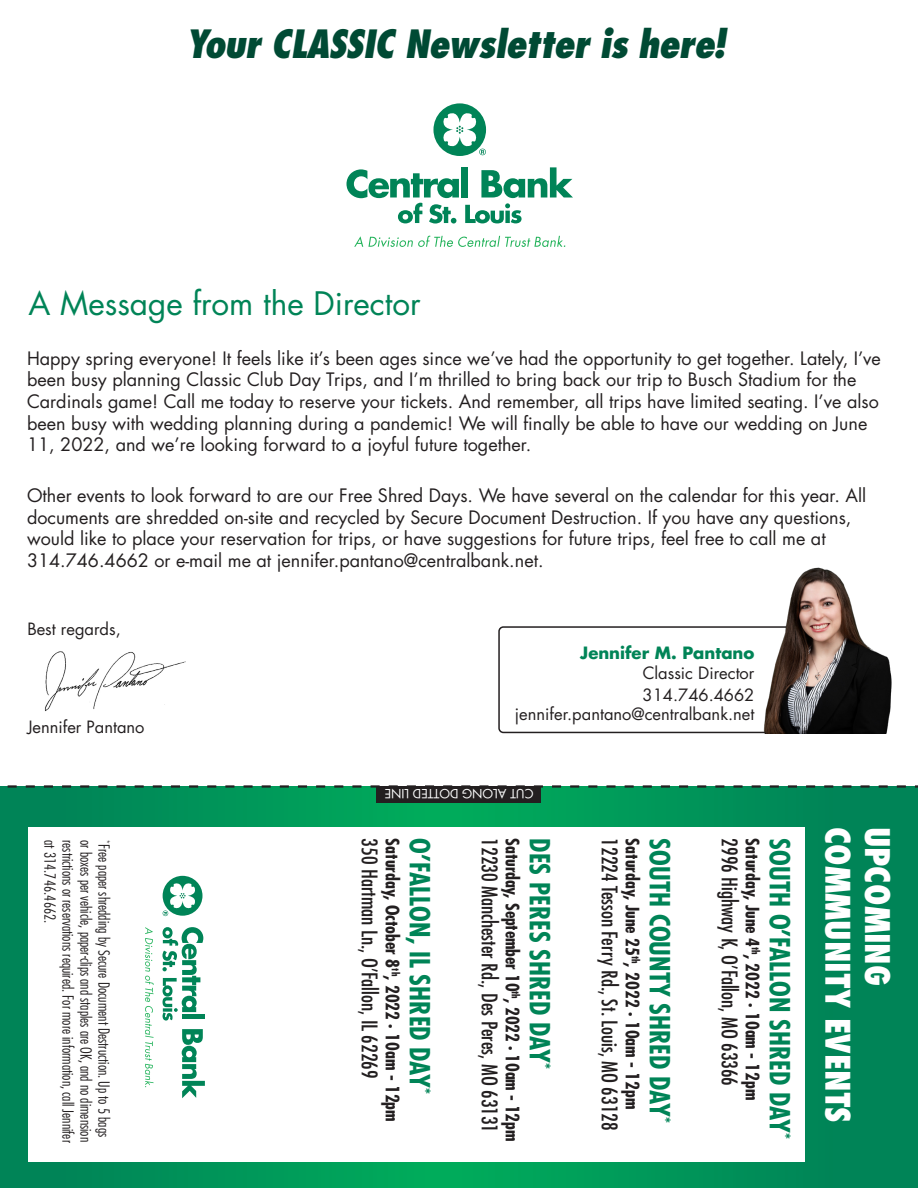
<style>
.page{position:relative;width:918px;height:1188px;background:#fff}
.page>*{position:absolute;margin:0;border:0;box-sizing:border-box;transform-origin:0 0}
.t1{font:italic 800 condensed 37.95px "Futura Std";letter-spacing:-.02em;color:#004a34}
.t2{font:800 condensed 33px "Futura Std";color:#fff}
.t3{font:31.5px "Futura Std";color:#008457}
.t4{font:700 condensed 27px "Futura Std";color:#008457}
.t5{font:condensed 21px "Futura Std";color:#231f20}
.t6{font:18px/21.6px "Futura Std";color:#231f20}
.t7{font:700 condensed 18px "Futura Std";color:#231f20}
.t8{font:16.5px/19.8px "Futura Std";color:#231f20;text-align:right}
.t9{font:700 16.5px/19.8px "Futura Std";color:#008457;text-align:right}
.t10{font:700 condensed 15.75px "Futura Std";color:#008457}
.t11{font:300 condensed 15px "Futura Std";color:#231f20}
.t12{font:12.3px "Futura Std";color:#fff}
.t13{font:300 condensed 8.7px "Futura Std";color:#231f20}
.s1{font-weight:400;color:#231f20}
</style>
<div class="page">
<img style="left:45px;top:651px;width:141px;height:61px">
<svg style="left:433px;top:103px;width:53px;height:53px"></svg>
<svg style="left:440px;top:110px;width:46px;height:45px"></svg>
<svg style="left:354px;top:236px;width:211px;height:11px"></svg>
<div style="left:462px;top:167px;width:6px;height:31px;background:#008457"></div>
<svg style="left:347px;top:169px;width:112px;height:55px"></svg>
<svg style="left:465px;top:167px;width:108px;height:56px"></svg>
<div style="left:498px;top:626px;width:351px;height:107px;border:2px solid #231f20;border-radius:4px"></div>
<img style="left:760px;top:567px;width:132px;height:166px">
<svg style="left:0;top:788px;width:918px;height:400px;background:#018d59"></svg>
<div style="left:28px;top:827px;width:777px;height:334px;background:#fff"></div>
<svg style="left:0;top:785px;width:918px;height:3px"></svg>
<div style="left:377px;top:786px;width:164px;height:16px;background:#231f20"></div>
<div style="left:163px;top:876px;width:39px;height:40px;background:#008457;border-radius:50%"></div>
<svg style="left:163px;top:881px;width:35px;height:35px"></svg>
<svg style="left:145px;top:927px;width:9px;height:160px"></svg>
<div style="left:182px;top:1014px;width:23px;height:5px;background:#008457"></div>
<svg style="left:182px;top:1029px;width:23px;height:69px"></svg>
<svg style="left:162px;top:927px;width:41px;height:94px"></svg>
<p class="t1" style="left:186px;top:20px;width:541px">Your CLASSIC Newsletter is here!</p>
<p class="t3" style="left:28px;top:284px;width:394px">A Message from the Director</p>
<p class="t6" style="left:27px;top:348px;width:855px">Happy spring everyone! It feels like it’s been ages since we’ve had the opportunity to get together. Lately, I’ve been busy planning Classic Club Day Trips, and I’m thrilled to bring back our trip to Busch Stadium for the Cardinals game! Call me today to reserve your tickets. And remember, all trips have limited seating. I’ve also been busy with wedding planning during a pandemic! We will finally be able to have our wedding on June 11, 2022, and we’re looking forward to a joyful future together.</p>
<p class="t6" style="left:27px;top:485px;width:841px">Other events to look forward to are our Free Shred Days. We have several on the calendar for this year. All documents are shredded on-site and recycled by Secure Document Destruction. If you have any questions, would like to place your reservation for trips, or have suggestions for future trips, feel free to call me at 314.746.4662 or e-mail me at jennifer.pantano@centralbank.net.</p>
<p class="t8" style="left:27px;top:619px;width:95px">Best regards,</p>
<p class="t8" style="left:27px;top:717px;width:119px">Jennifer Pantano</p>
<p class="t9" style="left:580px;top:643px;width:176px">Jennifer M. Pantano<br><span class="s1">Classic Director</span></p>
<p class="t8" style="left:515px;top:685px;width:241px">314.746.4662 jennifer.pantano@centralbank.net</p>
<p class="t12" style="left:533px;top:802px;width:150px;rotate:-180deg">CUT ALONG DOTTED LINE</p>
<p class="t7" style="left:404px;top:838px;width:285px;rotate:90deg">Saturday, October 8<sup>th</sup>, 2022 ∙ 10am - 12pm</p>
<p class="t7" style="left:524px;top:838px;width:304px;rotate:90deg">Saturday, September 10<sup>th</sup>, 2022 ∙ 10am - 12pm</p>
<p class="t4" style="left:436px;top:838px;width:251px;rotate:90deg">O’FALLON, IL SHRED DAY</p>
<p class="t5" style="left:502px;top:838px;width:296px;rotate:90deg">12230 Manchester Rd., Des Peres, MO 63131</p>
<p class="t13" style="left:112px;top:840px;width:5px;rotate:90deg">*</p>
<p class="t5" style="left:382px;top:838px;width:242px;rotate:90deg">350 Hartman Ln., O’Fallon, IL 62269</p>
<p class="t11" style="left:59px;top:840px;width:85px;rotate:90deg">at 314.746.4662.</p>
<p class="t11" style="left:77px;top:840px;width:304px;rotate:90deg">restrictions or reservations required. For more information, call Jennifer</p>
<p class="t11" style="left:95px;top:840px;width:303px;rotate:90deg">or boxes per vehicle, paper-clips and staples are OK, and no dimension</p>
<p class="t11" style="left:113px;top:844px;width:295px;rotate:90deg">Free paper shredding by Secure Document Destruction. Up to 5 bags</p>
<p class="t10" style="left:434px;top:1088px;width:7px;rotate:90deg">*</p>
<p class="t7" style="left:644px;top:838px;width:272px;rotate:90deg">Saturday, June 25<sup>th</sup>, 2022 ∙ 10am - 12pm</p>
<p class="t4" style="left:556px;top:838px;width:226px;rotate:90deg">DES PERES SHRED DAY</p>
<p class="t5" style="left:622px;top:838px;width:294px;rotate:90deg">12224 Tesson Ferry Rd., St. Louis, MO 63128</p>
<p class="t10" style="left:554px;top:1063px;width:7px;rotate:90deg">*</p>
<p class="t7" style="left:764px;top:838px;width:263px;rotate:90deg">Saturday, June 4<sup>th</sup>, 2022 ∙ 10am - 12pm</p>
<p class="t4" style="left:676px;top:838px;width:280px;rotate:90deg">SOUTH COUNTY SHRED DAY</p>
<p class="t5" style="left:742px;top:838px;width:249px;rotate:90deg">2996 Highway K, O’Fallon, MO 63366</p>
<p class="t10" style="left:674px;top:1117px;width:7px;rotate:90deg">*</p>
<p class="t4" style="left:796px;top:838px;width:302px;rotate:90deg">SOUTH O’FALLON SHRED DAY<sup>*</sup></p>
<p class="t2" style="left:858px;top:827px;width:298px;rotate:90deg">COMMUNITY EVENTS</p>
<p class="t2" style="left:898px;top:827px;width:161px;rotate:90deg">UPCOMING</p>
</div>
